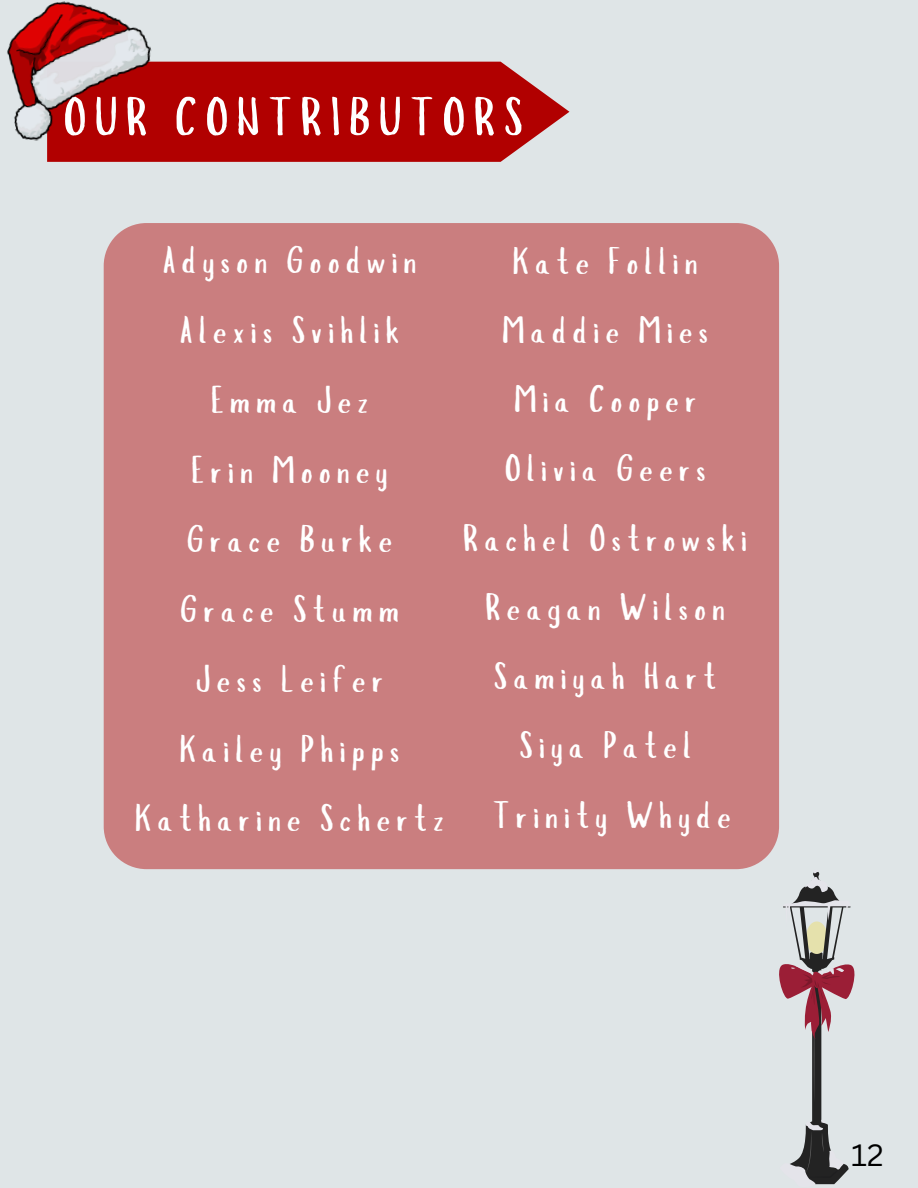
<style>
.page{position:relative;width:918px;height:1188px;background:#dfe5e7}
.page>*{position:absolute;margin:0;border:0;box-sizing:border-box;transform-origin:0 0}
.t1{font:52.5px "Slopes";letter-spacing:.16em;color:#fff}
.t2{font:37.2px "Slopes";letter-spacing:.16em;color:#fff}
.t3{font:36.9px "Slopes";letter-spacing:.16em;color:#fff}
.t4{font:30px "Canva Sans";color:#000}
</style>
<div class="page">
<svg style="left:47px;top:62px;width:522px;height:100px;background:#b41212"></svg>
<img style="left:7px;top:1px;width:154px;height:142px">
<svg style="left:779px;top:872px;width:75px;height:313px"></svg>
<div style="left:104px;top:223px;width:675px;height:646px;background:#ca7e7f"></div>
<p class="t1" style="left:63px;top:96px;width:461px">OUR CONTRIBUTORS</p>
<p class="t2" style="left:163px;top:245px;width:255px">Adyson Goodwin</p>
<p class="t2" style="left:180px;top:315px;width:221px">Alexis Svihlik</p>
<p class="t2" style="left:211px;top:385px;width:159px">Emma Jez</p>
<p class="t2" style="left:191px;top:455px;width:198px">Erin Mooney</p>
<p class="t2" style="left:187px;top:524px;width:207px">Grace Burke</p>
<p class="t2" style="left:180px;top:594px;width:220px">Grace Stumm</p>
<p class="t2" style="left:196px;top:664px;width:189px">Jess Leifer</p>
<p class="t2" style="left:180px;top:734px;width:221px">Kailey Phipps</p>
<p class="t2" style="left:135px;top:803px;width:310px">Katharine Schertz</p>
<h1 class="t3" style="left:513px;top:246px;width:186px">Kate Follin</h1>
<p class="t3" style="left:502px;top:315px;width:208px">Maddie Mies</p>
<p class="t3" style="left:514px;top:384px;width:184px">Mia Cooper</p>
<p class="t3" style="left:505px;top:454px;width:202px">Olivia Geers</p>
<p class="t3" style="left:463px;top:523px;width:285px">Rachel Ostrowski</p>
<p class="t3" style="left:485px;top:592px;width:241px">Reagan Wilson</p>
<p class="t3" style="left:494px;top:661px;width:224px">Samiyah Hart</p>
<p class="t3" style="left:519px;top:731px;width:173px">Siya Patel</p>
<p class="t3" style="left:493px;top:800px;width:239px">Trinity Whyde</p>
<p class="t4" style="left:851px;top:1134px;width:34px">12</p>
</div>
